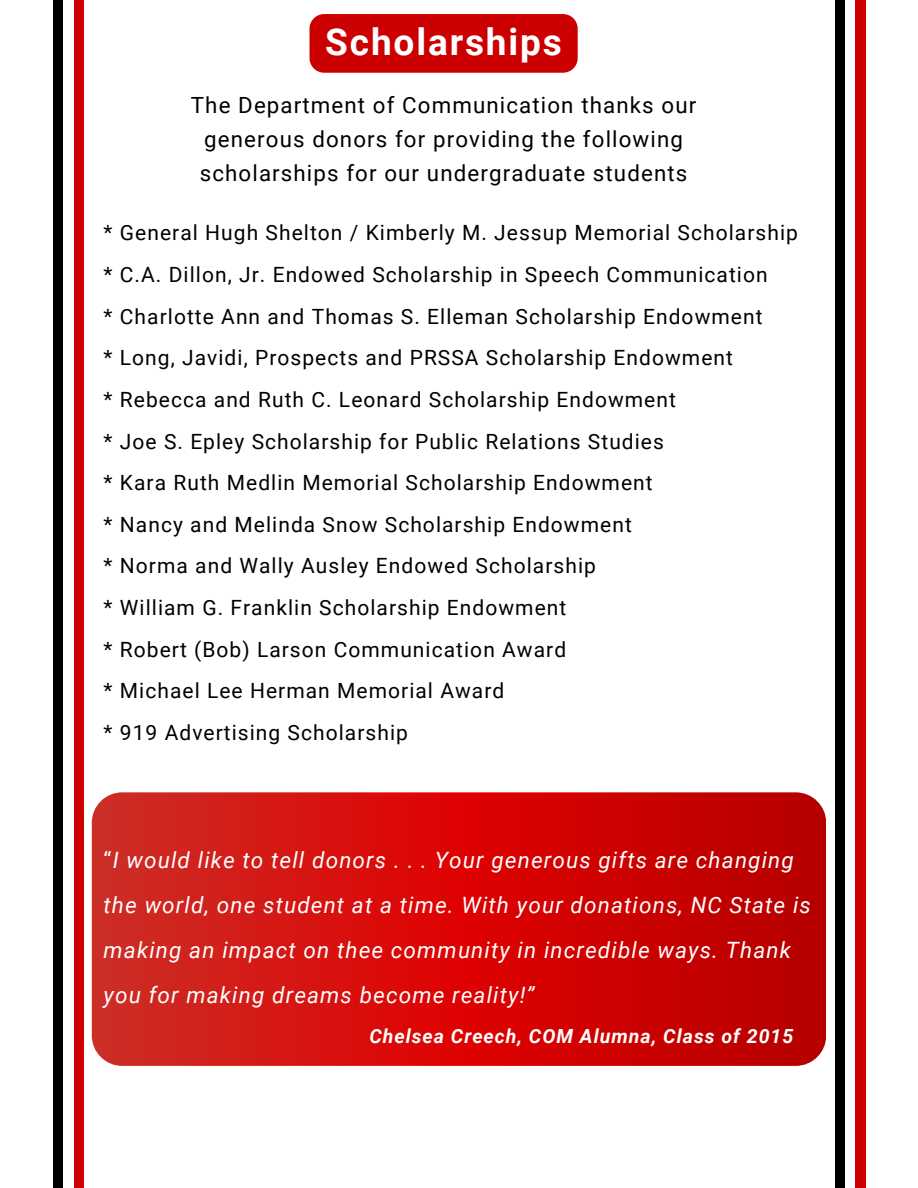
<style>
.page{position:relative;width:918px;height:1188px;background:#fff}
.page>*{position:absolute;margin:0;border:0;box-sizing:border-box;transform-origin:0 0}
.t1{font:700 37.05px "Roboto";letter-spacing:.05em;color:#fff}
.t2{font:italic 22.5px/45px "Roboto";letter-spacing:.05em;color:#fff}
.t3{font:22.35px/34.5px "Roboto";letter-spacing:.05em;color:#000;text-align:center}
.t4{font:21px "Roboto";letter-spacing:.05em;color:#000}
.t5{font:italic 700 19.5px "Roboto";letter-spacing:.05em;color:#fff}
.s1{font-style:normal}
</style>
<div class="page">
<div style="left:74px;top:0;width:10px;height:1188px;background:#c00"></div>
<div style="left:54px;top:0;width:9px;height:1188px;background:#000"></div>
<div style="left:856px;top:0;width:9px;height:1188px;background:#c00"></div>
<div style="left:835px;top:0;width:10px;height:1188px;background:#000"></div>
<svg style="left:92px;top:792px;width:734px;height:274px;background:#cf0c0a"></svg>
<div style="left:310px;top:14px;width:268px;height:59px;background:#c00"></div>
<p class="t1" style="left:325px;top:21px;width:238px">Scholarships</p>
<p class="t3" style="left:191px;top:88px;width:507px">The Department of Communication thanks our generous donors for providing the following scholarships for our undergraduate students</p>
<h1 class="t4" style="left:104px;top:221px;width:696px">* General Hugh Shelton / Kimberly M. Jessup Memorial Scholarship</h1>
<p class="t4" style="left:104px;top:263px;width:666px">* C.A. Dillon, Jr. Endowed Scholarship in Speech Communication</p>
<p class="t4" style="left:104px;top:304px;width:660px">* Charlotte Ann and Thomas S. Elleman Scholarship Endowment</p>
<p class="t4" style="left:104px;top:346px;width:631px">* Long, Javidi, Prospects and PRSSA Scholarship Endowment</p>
<p class="t4" style="left:104px;top:387px;width:574px">* Rebecca and Ruth C. Leonard Scholarship Endowment</p>
<p class="t4" style="left:104px;top:429px;width:562px">* Joe S. Epley Scholarship for Public Relations Studies</p>
<p class="t4" style="left:104px;top:471px;width:551px">* Kara Ruth Medlin Memorial Scholarship Endowment</p>
<p class="t4" style="left:104px;top:512px;width:530px">* Nancy and Melinda Snow Scholarship Endowment</p>
<p class="t4" style="left:104px;top:554px;width:494px">* Norma and Wally Ausley Endowed Scholarship</p>
<p class="t4" style="left:104px;top:596px;width:464px">* William G. Franklin Scholarship Endowment</p>
<p class="t4" style="left:104px;top:637px;width:464px">* Robert (Bob) Larson Communication Award</p>
<p class="t4" style="left:104px;top:679px;width:402px">* Michael Lee Herman Memorial Award</p>
<p class="t4" style="left:104px;top:720px;width:306px">* 919 Advertising Scholarship</p>
<p class="t2" style="left:104px;top:838px;width:709px"><span class="s1">“</span>I would like to tell donors . . . Your generous gifts are changing the world, one student at a time. With your donations, NC State is making an impact on thee community in incredible ways. Thank you for making dreams become reality!”</p>
<p class="t5" style="left:369px;top:1024px;width:426px">Chelsea Creech, COM Alumna, Class of 2015</p>
</div>
